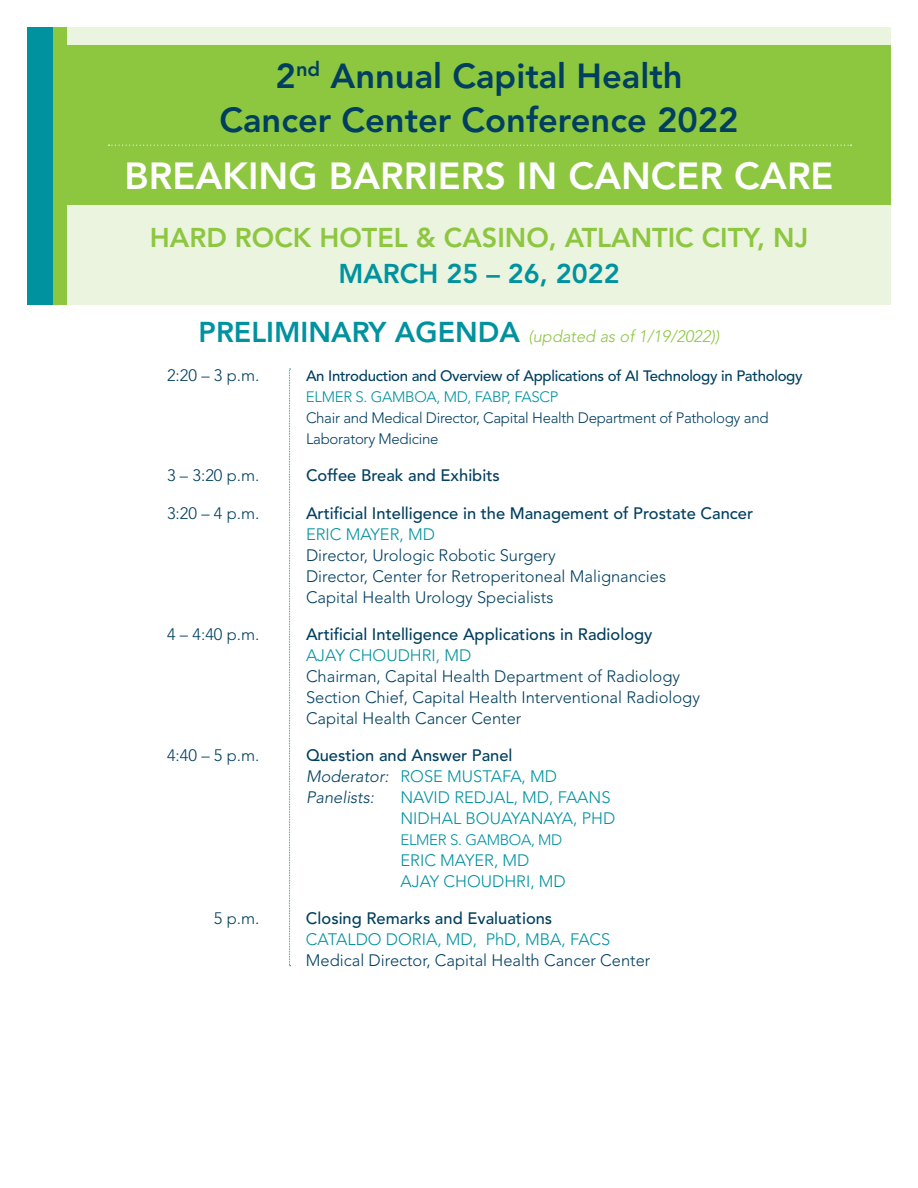
<style>
.page{position:relative;width:918px;height:1188px;background:#fff}
.page>*{position:absolute;margin:0;border:0;box-sizing:border-box;transform-origin:0 0}
.t1{font:800 37.5px "Avenir LT Std";color:#fff}
.t2{font:800 34.5px/44.4px "Avenir LT Std";color:#003f5f;text-align:center}
.t3{font:800 27px "Avenir LT Std";color:#8dc63f}
.t4{font:800 27px "Avenir LT Std";color:#00929f}
.t5{font:300 16.5px/21px "Avenir LT Std";color:#003f5f}
.t6{font:500 16.5px/21px "Avenir LT Std";color:#003f5f}
.t7{font:300 16.5px/21px "Avenir LT Std";color:#00929f}
.t8{font:italic 300 16.5px "Avenir LT Std";color:#8dc63f}
.t9{font:300 15px/21px "Avenir LT Std";letter-spacing:-.02em;color:#003f5f}
.t10{font:500 15px "Avenir LT Std";letter-spacing:-.02em;color:#003f5f}
.t11{font:300 15px "Avenir LT Std";letter-spacing:-.02em;color:#00929f}
.s1{font-weight:800;font-style:normal;font-size:28.5px;color:#00929f}
.s2{font-weight:300;font-style:italic}
.s3{font-weight:300;color:#00929f}
</style>
<div class="page">
<div style="left:67px;top:27px;width:824px;height:277px;background:#ebf4de"></div>
<div style="left:27px;top:27px;width:27px;height:277px;background:#00929f"></div>
<div style="left:67px;top:45px;width:824px;height:160px;background:#8dc63f"></div>
<div style="left:54px;top:27px;width:13px;height:277px;background:#8dc63f"></div>
<svg style="left:109px;top:145px;width:743px;height:1px"></svg>
<svg style="left:289px;top:369px;width:2px;height:597px"></svg>
<h2 class="t2" style="left:219px;top:53px;width:521px">2<sup>nd</sup> Annual Capital Health<br>Cancer Center Conference 2022</h2>
<h1 class="t1" style="left:125px;top:153px;width:710px">BREAKING BARRIERS IN CANCER CARE</h1>
<h3 class="t3" style="left:150px;top:221px;width:660px">HARD ROCK HOTEL &amp; CASINO, ATLANTIC CITY, NJ</h3>
<h3 class="t4" style="left:338px;top:257px;width:283px">MARCH 25 – 26, 2022</h3>
<p class="t8" style="left:199px;top:327px;width:522px"><span class="s1">PRELIMINARY AGENDA</span> (updated as of 1/19/2022))</p>
<p class="t5" style="left:167px;top:365px;width:94px">2:20 – 3 p.m.</p>
<p class="t10" style="left:306px;top:367px;width:498px">An Introduction and Overview of Applications of AI Technology in Pathology</p>
<p class="t11" style="left:306px;top:388px;width:254px">ELMER S. GAMBOA, MD, FABP, FASCP</p>
<p class="t9" style="left:306px;top:407px;width:464px">Chair and Medical Director, Capital Health Department of Pathology and<br>Laboratory Medicine</p>
<p class="t5" style="left:167px;top:465px;width:94px">3 – 3:20 p.m.</p>
<p class="t6" style="left:306px;top:466px;width:195px">Coffee Break and Exhibits</p>
<p class="t5" style="left:167px;top:502px;width:94px">3:20 – 4 p.m.</p>
<p class="t6" style="left:306px;top:503px;width:449px">Artificial Intelligence in the Management of Prostate Cancer</p>
<p class="t7" style="left:306px;top:523px;width:131px">ERIC MAYER, MD</p>
<p class="t5" style="left:306px;top:544px;width:362px">Director, Urologic Robotic Surgery<br>Director, Center for Retroperitoneal Malignancies<br>Capital Health Urology Specialists</p>
<p class="t5" style="left:167px;top:624px;width:94px">4 – 4:40 p.m.</p>
<p class="t6" style="left:306px;top:624px;width:348px">Artificial Intelligence Applications in Radiology</p>
<p class="t7" style="left:306px;top:645px;width:167px">AJAY CHOUDHRI, MD</p>
<p class="t5" style="left:306px;top:666px;width:396px">Chairman, Capital Health Department of Radiology<br>Section Chief, Capital Health Interventional Radiology<br>Capital Health Cancer Center</p>
<p class="t5" style="left:167px;top:745px;width:94px">4:40 – 5 p.m.</p>
<p class="t6" style="left:306px;top:745px;width:253px">Question and Answer Panel<br><span class="s2">Moderator:</span> <span class="s3">ROSE MUSTAFA, MD<br></span><span class="s2">Panelists:</span></p>
<p class="t7" style="left:400px;top:787px;width:216px">NAVID REDJAL, MD, FAANS<br>NIDHAL BOUAYANAYA, PHD</p>
<p class="t11" style="left:400px;top:831px;width:163px">ELMER S. GAMBOA, MD</p>
<p class="t7" style="left:400px;top:850px;width:167px">ERIC MAYER, MD<br>AJAY CHOUDHRI, MD</p>
<p class="t5" style="left:214px;top:908px;width:47px">5 p.m.</p>
<p class="t6" style="left:306px;top:908px;width:248px">Closing Remarks and Evaluations</p>
<p class="t7" style="left:306px;top:929px;width:306px">CATALDO DORIA, MD, PhD, MBA, FACS</p>
<p class="t5" style="left:306px;top:950px;width:346px">Medical Director, Capital Health Cancer Center</p>
</div>
